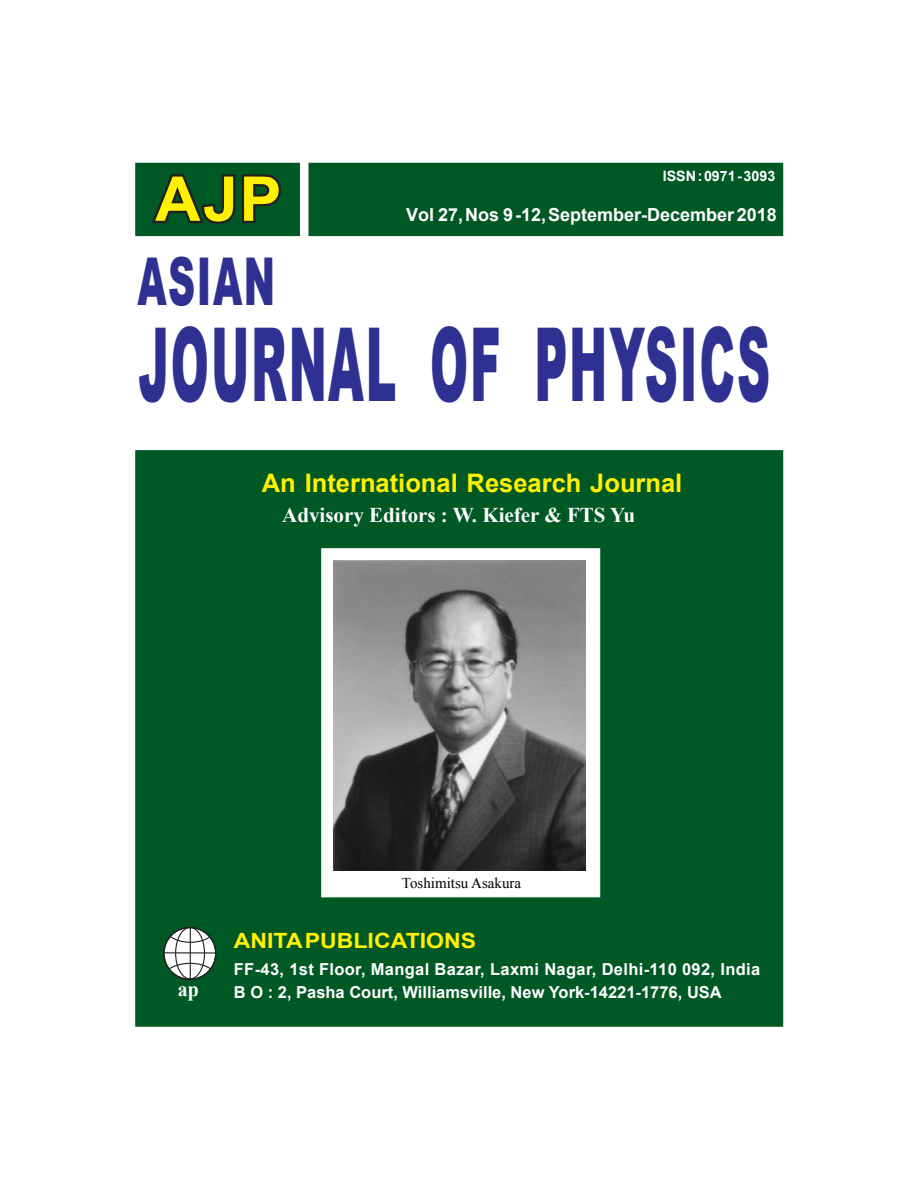
<style>
.page{position:relative;width:918px;height:1188px;background:#fff}
.page>*{position:absolute;margin:0;border:0;box-sizing:border-box;transform-origin:0 0}
.t1{font:900 102px "Arial";letter-spacing:.04em;color:#2e3092;scale:.45 1}
.t2{font:900 66px "Arial";letter-spacing:.04em;color:#2e3092;scale:.57 1}
.t3{font:700 61.8px "Arial";color:#fff101}
.t4{font:700 25.5px "Arial";color:#fff101}
.t5{font:700 21px "Times New Roman";color:#fff}
.t6{font:700 21px "Arial";color:#fff101;scale:1.1 1}
.t7{font:700 21px "Times New Roman";color:#fff;scale:.95 1}
.t8{font:700 18px "Arial";color:#fff}
.t9{font:700 16.5px "Arial";letter-spacing:.02em;color:#fff}
.t10{font:700 16.5px "Arial";color:#fff}
.t11{font:15px "Times New Roman";color:#000}
.t12{font:700 14.25px "Arial";color:#fff}
</style>
<div class="page">
<div style="left:135px;top:450px;width:648px;height:577px;background:#005824;border:2px solid #005824"></div>
<div style="left:135px;top:163px;width:165px;height:73px;background:#005824"></div>
<div style="left:308px;top:163px;width:475px;height:73px;background:#005824"></div>
<svg style="left:152px;top:174px;width:129px;height:50px"></svg>
<div style="left:321px;top:548px;width:279px;height:349px;background:#fff;border:1px solid #fff"></div>
<svg style="left:164px;top:928px;width:52px;height:51px"></svg>
<div style="left:163px;top:927px;width:53px;height:53px;border:1px solid #231f20;border-radius:50%"></div>
<div style="left:175px;top:927px;width:30px;height:52px;border:1px solid #231f20;border-radius:50%"></div>
<svg style="left:167px;top:962px;width:45px;height:9px"></svg>
<svg style="left:168px;top:935px;width:43px;height:8px"></svg>
<hr style="left:164px;top:952px;width:52px;height:2px;background:#231f20">
<hr style="left:190px;top:927px;width:1px;height:53px;background:#231f20">
<img style="left:334px;top:560px;width:251px;height:311px">
<h3 class="t3" style="left:155px;top:158px;width:128px">AJP</h3>
<h2 class="t2" style="left:137px;top:233px;width:243px">ASIAN</h2>
<p class="t12" style="left:663px;top:167px;width:114px">ISSN : 0971 - 3093</p>
<p class="t8" style="left:406px;top:203px;width:372px">Vol 27, Nos 9 -12, September-December 2018</p>
<h1 class="t1" style="left:139px;top:291px;width:1405px">JOURNAL OF PHYSICS</h1>
<h3 class="t4" style="left:262px;top:466px;width:422px">An International Research Journal</h3>
<p class="t5" style="left:282px;top:500px;width:354px">Advisory Editors : W. Kiefer &amp; FTS Yu</p>
<p class="t11" style="left:402px;top:873px;width:121px">Toshimitsu Asakura</p>
<p class="t6" style="left:234px;top:926px;width:222px">ANITAPUBLICATIONS</p>
<p class="t9" style="left:234px;top:959px;width:528px">FF-43, 1st Floor, Mangal Bazar, Laxmi Nagar, Delhi-110 092, India</p>
<p class="t7" style="left:178px;top:974px;width:24px">ap</p>
<p class="t10" style="left:234px;top:981px;width:489px">B O : 2, Pasha Court, Williamsville, New York-14221-1776, USA</p>
</div>
